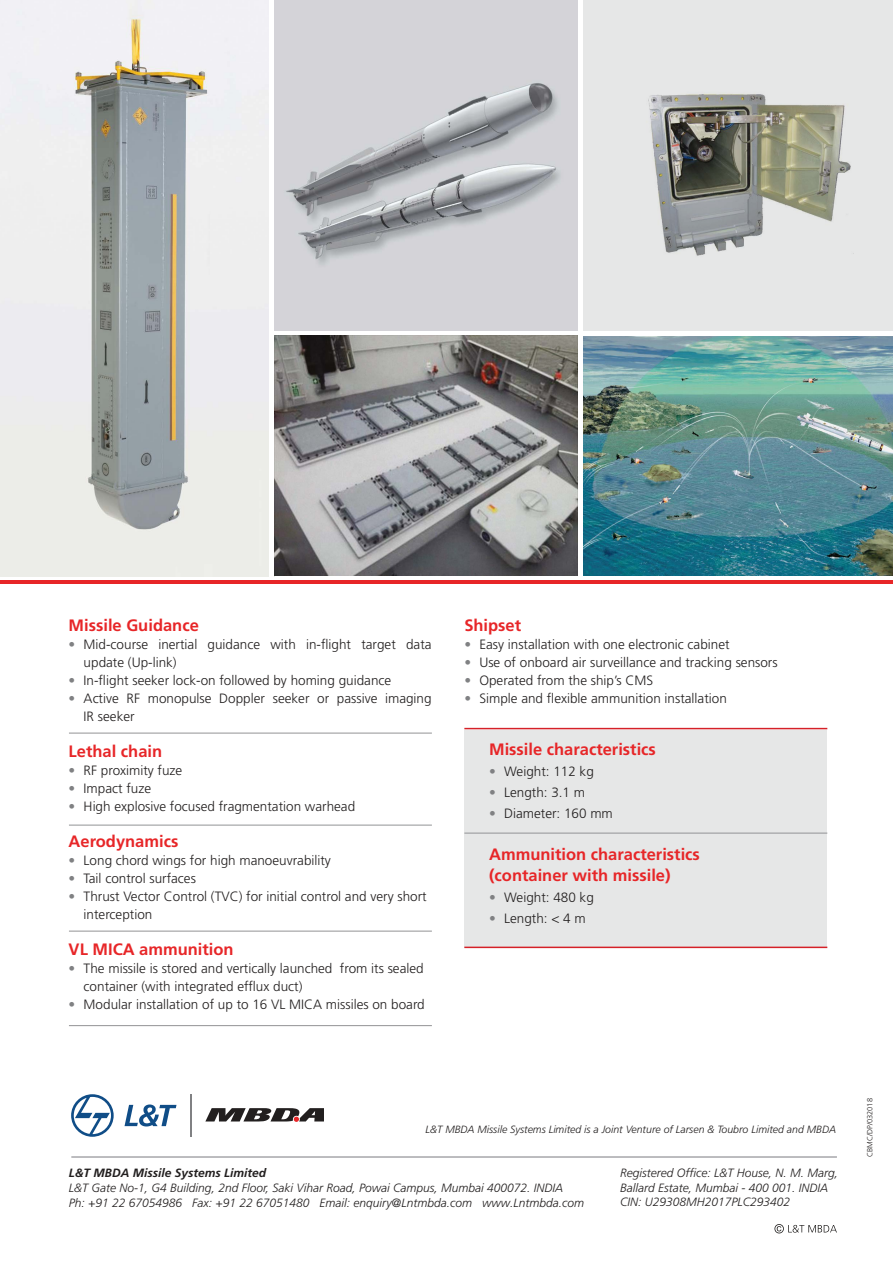
<style>
.page{position:relative;width:893px;height:1263px;background:#fff}
.page>*{position:absolute;margin:0;border:0;box-sizing:border-box;transform-origin:0 0}
.t1{font:700 16.5px/21px "Frutiger LT Pro";color:#e72628}
.t2{font:300 13.5px/18px "Frutiger LT Pro";color:#221f1f}
.t3{font:italic 300 12px/14.4px "Frutiger LT Pro";color:#221f1f}
.t4{font:italic 700 12px "Frutiger LT Pro";color:#221f1f}
.t5{font:italic 300 10.5px "Frutiger LT Pro";color:#221f1f}
.t6{font:300 7.5px "Frutiger LT Pro";color:#221f1f}
.s1{color:#808183}
</style>
<div class="page">
<hr style="left:71px;top:1156px;width:766px;height:2px;background:#a7a7aa">
<svg style="left:125px;top:1104px;width:52px;height:22px"></svg>
<svg style="left:71px;top:1094px;width:43px;height:43px"></svg>
<svg style="left:205px;top:1108px;width:119px;height:14px"></svg>
<hr style="left:190px;top:1094px;width:1px;height:43px;background:#808183">
<svg style="left:774px;top:1224px;width:63px;height:9px"></svg>
<div style="left:580px;top:0;width:313px;height:330px;background:#e6e7e7"></div>
<img style="left:583px;top:336px;width:310px;height:240px">
<img style="left:0;top:0;width:269px;height:576px">
<img style="left:274px;top:0;width:304px;height:330px">
<img style="left:648px;top:94px;width:203px;height:162px">
<hr style="left:69px;top:733px;width:363px;height:1px;background:#929395">
<hr style="left:69px;top:825px;width:363px;height:1px;background:#929395">
<hr style="left:69px;top:931px;width:363px;height:1px;background:#929395">
<div style="left:464px;top:730px;width:363px;height:217px;background:#e6e7e7"></div>
<hr style="left:464px;top:728px;width:363px;height:1px;background:#d52128">
<hr style="left:464px;top:947px;width:363px;height:1px;background:#d52128">
<hr style="left:464px;top:833px;width:363px;height:1px;background:#929395">
<hr style="left:578px;top:0;width:4px;height:577px;background:#fff">
<img style="left:274px;top:335px;width:304px;height:240px">
<hr style="left:69px;top:1025px;width:363px;height:1px;background:#929395">
<hr style="left:0;top:580px;width:893px;height:3px;background:#e72628">
<p class="t1" style="left:69px;top:615px;width:132px">Missile Guidance</p>
<p class="t2" style="left:84px;top:636px;width:349px;text-indent:-15px"><span class="s1">•</span> Mid-course inertial guidance with in-flight target data update (Up-link)</p>
<p class="t2" style="left:69px;top:672px;width:324px"><span class="s1">•</span> In-flight seeker lock-on followed by homing guidance</p>
<p class="t2" style="left:84px;top:690px;width:349px;text-indent:-15px"><span class="s1">•</span> Active RF monopulse Doppler seeker or passive imaging<br>IR seeker</p>
<p class="t1" style="left:69px;top:741px;width:95px">Lethal chain</p>
<p class="t2" style="left:69px;top:762px;width:115px"><span class="s1">•</span> RF proximity fuze</p>
<p class="t2" style="left:69px;top:780px;width:84px"><span class="s1">•</span> Impact fuze</p>
<p class="t2" style="left:69px;top:798px;width:288px"><span class="s1">•</span> High explosive focused fragmentation warhead</p>
<p class="t1" style="left:69px;top:831px;width:111px">Aerodynamics</p>
<p class="t2" style="left:69px;top:852px;width:264px"><span class="s1">•</span> Long chord wings for high manoeuvrability</p>
<p class="t2" style="left:69px;top:870px;width:129px"><span class="s1">•</span> Tail control surfaces</p>
<p class="t2" style="left:84px;top:888px;width:345px;text-indent:-15px"><span class="s1">•</span> Thrust Vector Control (TVC) for initial control and very short interception</p>
<p class="t1" style="left:69px;top:939px;width:167px">VL MICA ammunition</p>
<p class="t2" style="left:84px;top:960px;width:342px;text-indent:-15px"><span class="s1">•</span> The missile is stored and vertically launched from its sealed container (with integrated efflux duct)</p>
<p class="t2" style="left:69px;top:996px;width:358px"><span class="s1">•</span> Modular installation of up to 16 VL MICA missiles on board</p>
<p class="t1" style="left:464px;top:615px;width:58px">Shipset</p>
<p class="t2" style="left:464px;top:636px;width:267px"><span class="s1">•</span> Easy installation with one electronic cabinet</p>
<p class="t2" style="left:464px;top:654px;width:315px"><span class="s1">•</span> Use of onboard air surveillance and tracking sensors</p>
<p class="t2" style="left:464px;top:672px;width:190px"><span class="s1">•</span> Operated from the ship’s CMS</p>
<p class="t2" style="left:464px;top:690px;width:264px"><span class="s1">•</span> Simple and flexible ammunition installation</p>
<p class="t1" style="left:489px;top:739px;width:168px">Missile characteristics</p>
<p class="t2" style="left:489px;top:762px;width:106px"><span class="s1">•</span> Weight: 112 kg</p>
<p class="t2" style="left:489px;top:783px;width:98px"><span class="s1">•</span> Length: 3.1 m</p>
<p class="t2" style="left:489px;top:804px;width:125px"><span class="s1">•</span> Diameter: 160 mm</p>
<p class="t1" style="left:489px;top:844px;width:212px">Ammunition characteristics (container with missile)</p>
<p class="t2" style="left:489px;top:888px;width:106px"><span class="s1">•</span> Weight: 480 kg</p>
<p class="t2" style="left:489px;top:909px;width:98px"><span class="s1">•</span> Length: &lt; 4 m</p>
<p class="t5" style="left:426px;top:1123px;width:412px">L&amp;T MBDA Missile Systems Limited is a Joint Venture of Larsen &amp; Toubro Limited and MBDA</p>
<p class="t4" style="left:69px;top:1166px;width:199px">L&amp;T MBDA Missile Systems Limited</p>
<p class="t3" style="left:69px;top:1181px;width:517px;line-height:15px">L&amp;T Gate No-1, G4 Building, 2nd Floor, Saki Vihar Road, Powai Campus, Mumbai 400072. INDIA<br>Ph: +91 22 67054986 Fax: +91 22 67051480 Email: enquiry@Lntmbda.com www.Lntmbda.com</p>
<p class="t3" style="left:620px;top:1166px;width:220px">Registered Office: L&amp;T House, N. M. Marg,<br>Ballard Estate, Mumbai - 400 001. INDIA<br>CIN: U29308MH2017PLC293402</p>
<p class="t6" style="left:866px;top:1157px;width:60px;rotate:-90deg">CBMC/DP/032018</p>
</div>
